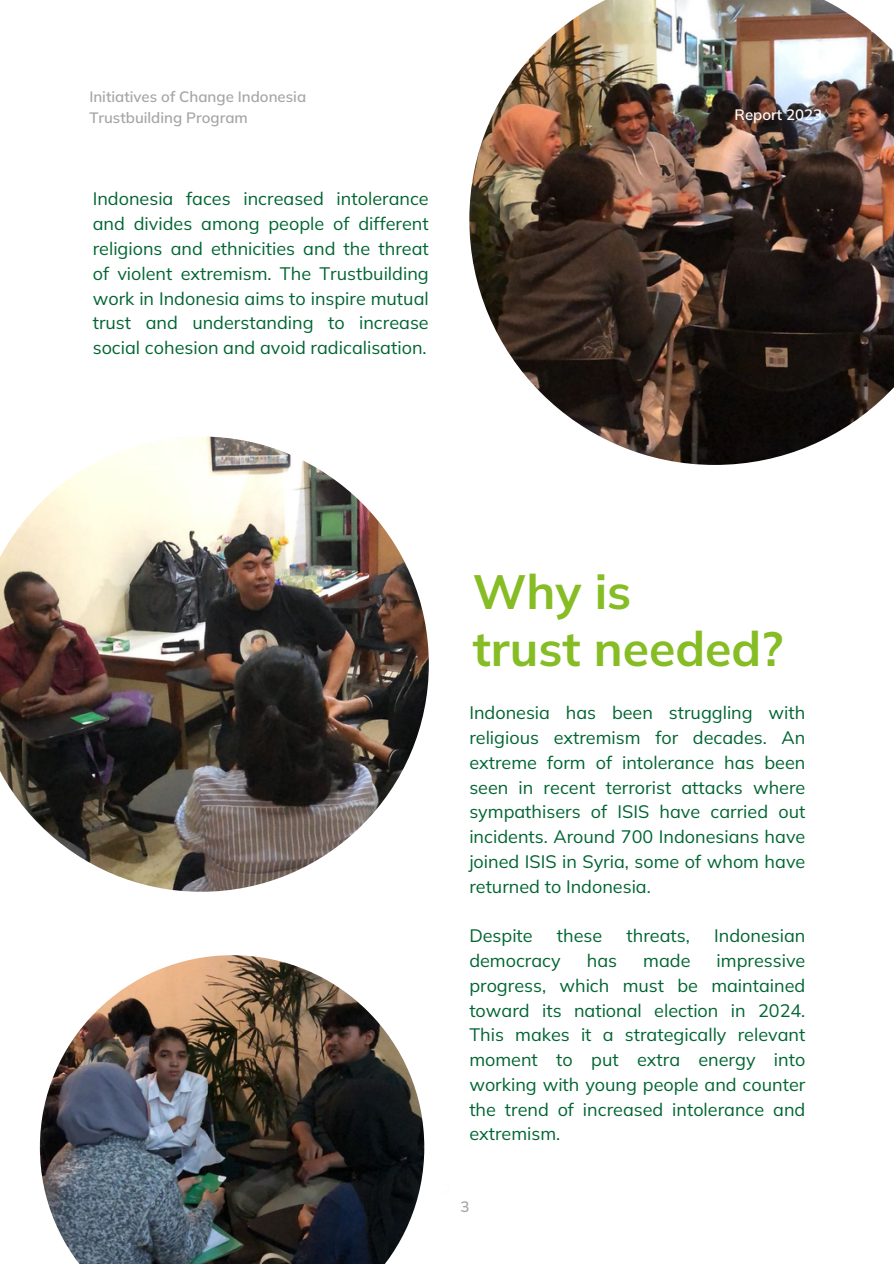
<style>
.page{position:relative;width:894px;height:1264px;background:#fff}
.page>*{position:absolute;margin:0;border:0;box-sizing:border-box;transform-origin:0 0}
.t1{font:700 48px/57.3px "Mulish";color:#86bc24}
.t2{font:18px/24.8px "Mulish";color:#006532;text-align:justify}
.t3{font:600 15px "Mulish";color:#a6a6a6}
.t4{font:600 15px "Mulish";color:#fdfdfd}
</style>
<div class="page">
<img style="left:0;top:436px;width:428px;height:455px">
<img style="left:469px;top:0;width:424px;height:465px">
<img style="left:40px;top:955px;width:384px;height:308px">
<p class="t3" style="left:89px;top:87px;width:218px">Initiatives of Change Indonesia</p>
<h1 class="t3" style="left:89px;top:108px;width:160px">Trustbuilding Program</h1>
<p class="t2" style="left:93px;top:186px;width:337px">Indonesia faces increased intolerance and divides among people of different religions and ethnicities and the threat of violent extremism. The Trustbuilding work in Indonesia aims to inspire mutual trust and understanding to increase social cohesion and avoid radicalisation.</p>
<h2 class="t4" style="left:734px;top:105px;width:89px">Report 2023</h2>
<h2 class="t1" style="left:472px;top:562px;width:312px">Why is<br>trust needed?</h2>
<p class="t2" style="left:469px;top:700px;width:337px">Indonesia has been struggling with religious extremism for decades. An extreme form of intolerance has been seen in recent terrorist attacks where sympathisers of ISIS have carried out incidents. Around 700 Indonesians have joined ISIS in Syria, some of whom have returned to Indonesia.</p>
<p class="t2" style="left:469px;top:923px;width:65px">Despite</p>
<p class="t2" style="left:556px;top:923px;width:47px">these</p>
<p class="t2" style="left:626px;top:923px;width:65px">threats,</p>
<p class="t2" style="left:714px;top:923px;width:93px">Indonesian</p>
<p class="t2" style="left:469px;top:947px;width:93px">democracy</p>
<p class="t2" style="left:586px;top:947px;width:32px">has</p>
<p class="t2" style="left:643px;top:947px;width:49px">made</p>
<p class="t2" style="left:469px;top:947px;width:337px;text-indent:247px">impressive progress, which must be maintained toward its national election in 2024.<br>This makes it a strategically relevant moment to put extra energy into working with young people and counter the trend of increased intolerance and extremism.</p>
<p class="t3" style="left:460px;top:1196px;width:10px">3</p>
</div>
